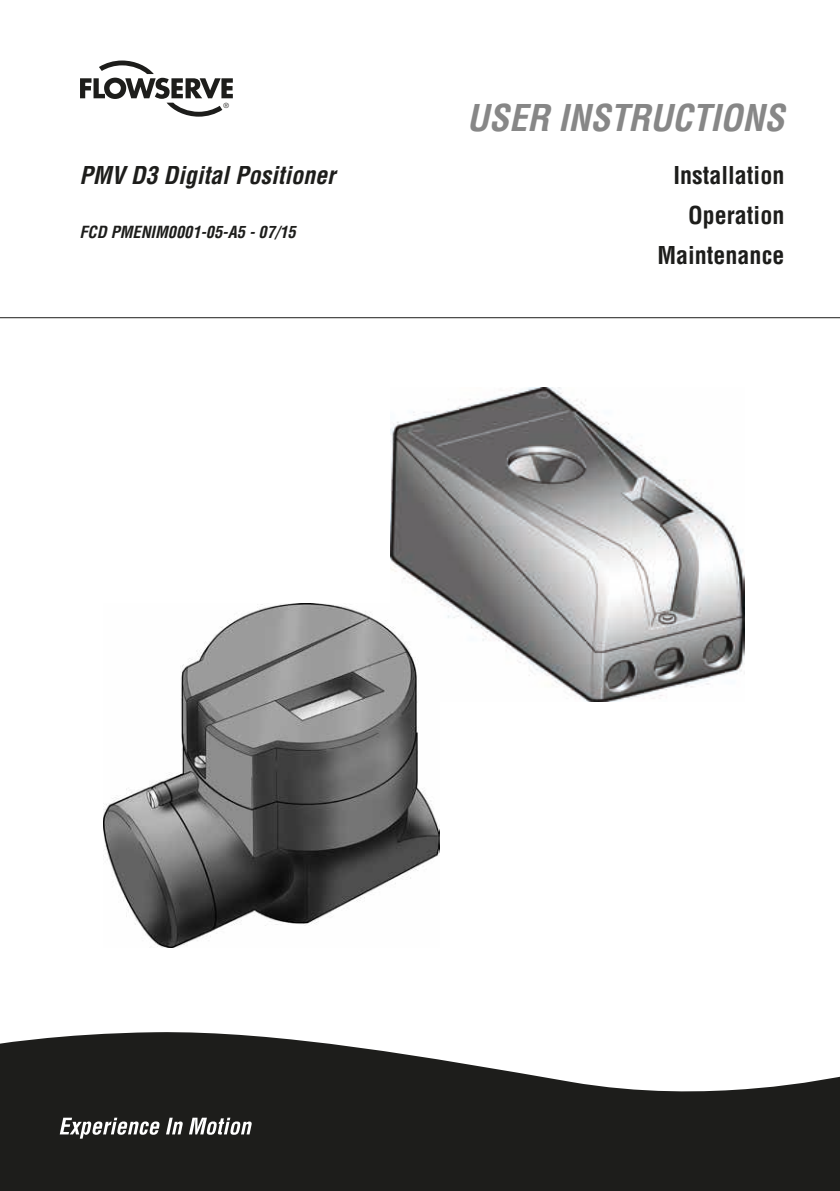
<style>
.page{position:relative;width:840px;height:1191px;background:#fff}
.page>*{position:absolute;margin:0;border:0;box-sizing:border-box;transform-origin:0 0}
.t1{font:italic 700 condensed 36px "Helvetica";color:#878787}
.t2{font:700 condensed 24px/40px "Helvetica";color:#1d1d1b;text-align:right}
.t3{font:italic 700 condensed 24px "Helvetica";color:#1d1d1b}
.t4{font:italic 700 condensed 16.4px "Helvetica";color:#1d1d1b}
.t5{font:condensed 6.8px "Helvetica";color:#1d1d1b}
</style>
<div class="page">
<img style="left:390px;top:388px;width:353px;height:313px">
<img style="left:103px;top:603px;width:336px;height:345px">
<svg style="left:80px;top:61px;width:153px;height:56px"></svg>
<hr style="left:0;top:317px;width:839px;height:1px;background:#1d1d1b">
<svg style="left:0;top:1032px;width:839px;height:159px;fill:#1d1d1b"></svg>
<svg style="left:60px;top:1117px;width:100px;height:21px"></svg>
<svg style="left:166px;top:1117px;width:17px;height:17px"></svg>
<svg style="left:189px;top:1117px;width:63px;height:17px"></svg>
<p class="t5" style="left:223px;top:101px;width:7px">®</p>
<h1 class="t1" style="left:466px;top:96px;width:319px">USER INSTRUCTIONS</h1>
<p class="t2" style="left:657px;top:155px;width:128px">Installation<br>Operation<br>Maintenance</p>
<p class="t3" style="left:79px;top:161px;width:257px">PMV D3 Digital Positioner</p>
<p class="t4" style="left:79px;top:222px;width:218px">FCD PMENIM0001-05-A5 - 07/15</p>
</div>
